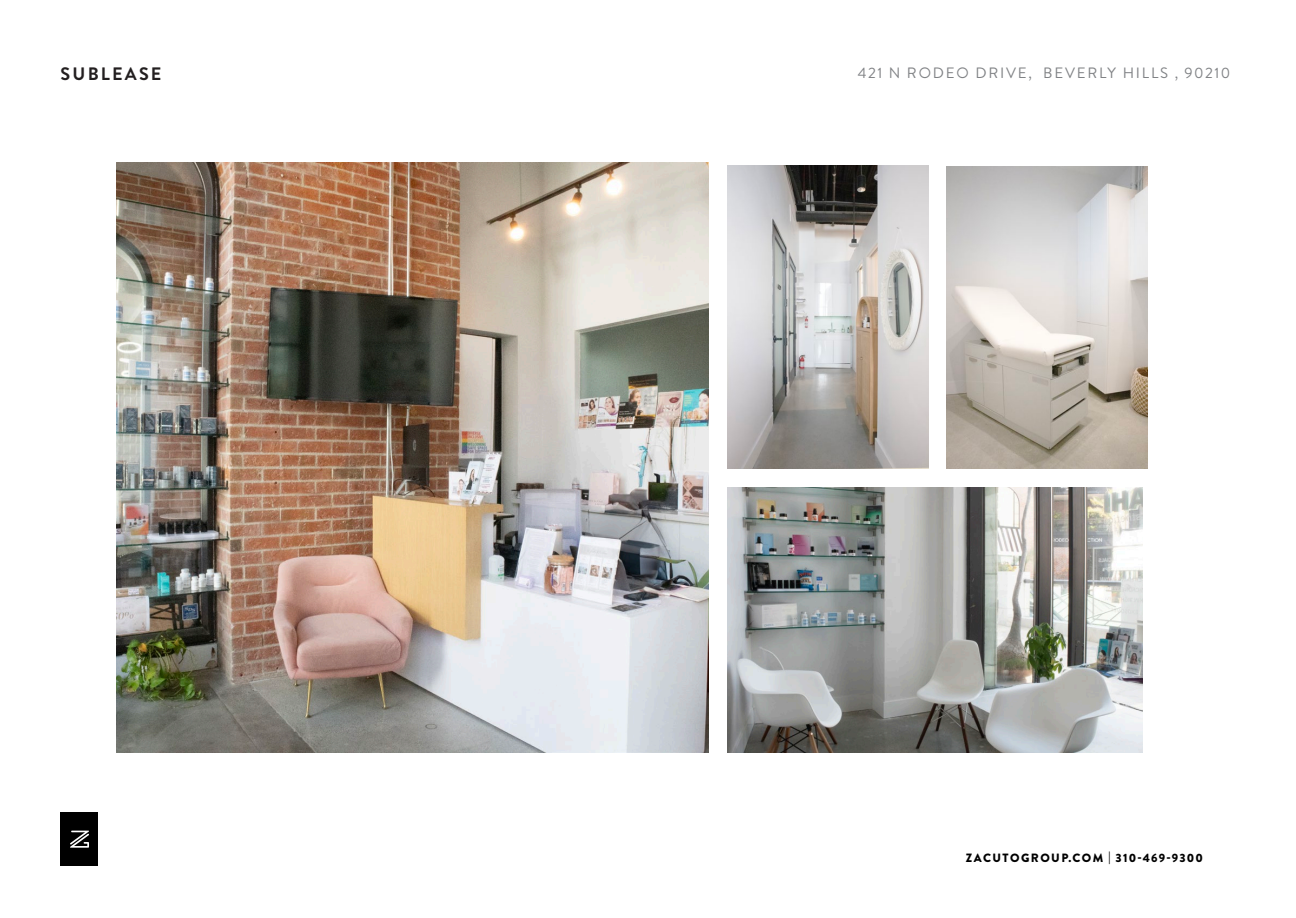
<style>
.page{position:relative;width:1296px;height:918px;background:#fff}
.page>*{position:absolute;margin:0;border:0;box-sizing:border-box;transform-origin:0 0}
.t1{font:700 18px "Brandon Grotesque";letter-spacing:.12em;color:#231f20}
.t2{font:15px "Brandon Grotesque";letter-spacing:.12em;color:#808285}
.t3{font:900 12px "Brandon Grotesque";letter-spacing:.115em;color:#000}
</style>
<div class="page">
<div style="left:61px;top:812px;width:37px;height:54px;background:#000"></div>
<svg style="left:70px;top:831px;width:19px;height:17px"></svg>
<img style="left:946px;top:167px;width:201px;height:302px">
<img style="left:728px;top:165px;width:201px;height:304px">
<img style="left:117px;top:162px;width:591px;height:591px">
<img style="left:728px;top:487px;width:415px;height:266px">
<p class="t1" style="left:61px;top:61px;width:102px">SUBLEASE</p>
<p class="t2" style="left:858px;top:63px;width:374px">421 N RODEO DRIVE, BEVERLY HILLS , 90210</p>
<p class="t3" style="left:966px;top:849px;width:239px">ZACUTOGROUP.COM | 310-469-9300</p>
</div>
